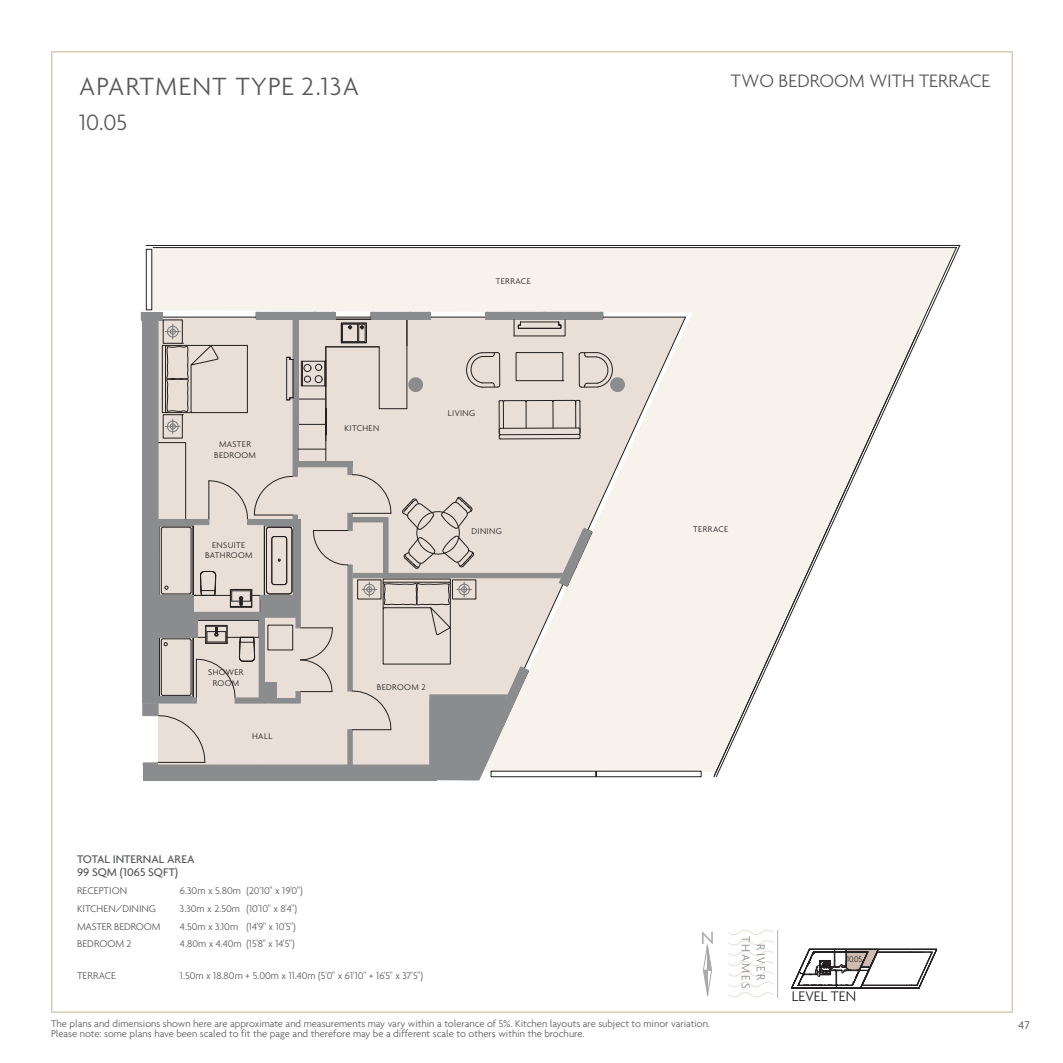
<style>
.page{position:relative;width:1063px;height:1063px;background:#fff}
.page>*{position:absolute;margin:0;border:0;box-sizing:border-box;transform-origin:0 0}
.t1{font:300 27px "Agenda";letter-spacing:.05em;color:#58595b}
.t2{font:300 24px "Agenda";color:#58595b}
.t3{font:300 19.5px "Agenda";color:#58595b}
.t4{font:16.35px "Futura";color:#a7a9ac}
.t5{font:300 15px "Agenda";color:#231f20}
.t6{font:300 12.75px/15.3px "Agenda";letter-spacing:.16em;color:#8a8c8e;text-align:center;scale:.95 1}
.t7{font:500 12px/13.5px "Agenda";color:#58595b}
.t8{font:300 12px "Agenda";color:#484749}
.t9{font:300 10.5px "Agenda";color:#58595b}
.t10{font:300 9px/10.5px "Agenda";letter-spacing:.04em;color:#231f20;text-align:center}
.t11{font:300 9px "Agenda";letter-spacing:.04em;color:#231f20;scale:.9 1}
</style>
<div class="page">
<div style="left:151px;top:247px;width:562px;height:525px;background:#f8f2ec"></div>
<hr style="left:153px;top:247px;width:803px;height:1px;background:#231f20">
<hr style="left:146px;top:245px;width:814px;height:1px;background:#231f20">
<svg style="left:716px;top:246px;width:244px;height:90px"></svg>
<div style="left:596px;top:771px;width:105px;height:6px;border:1px solid #231f20"></div>
<div style="left:146px;top:249px;width:6px;height:61px;border:1px solid #231f20"></div>
<svg style="left:713px;top:329px;width:206px;height:448px"></svg>
<svg style="left:141px;top:312px;width:545px;height:469px"></svg>
<svg style="left:703px;top:944px;width:9px;height:52px"></svg>
<svg style="left:791px;top:949px;width:147px;height:40px"></svg>
<hr style="left:777px;top:930px;width:1px;height:68px;background:#b7b9bc">
<svg style="left:728px;top:930px;width:45px;height:68px"></svg>
<h1 class="t1" style="left:79px;top:76px;width:281px">APARTMENT TYPE 2.13A</h1>
<h2 class="t2" style="left:79px;top:113px;width:50px">10.05</h2>
<p class="t10" style="left:496px;top:277px;width:37px">TERRACE</p>
<p class="t10" style="left:214px;top:440px;width:43px">MASTER<br>BEDROOM</p>
<p class="t10" style="left:205px;top:541px;width:49px">ENSUITE<br>BATHROOM</p>
<p class="t10" style="left:208px;top:668px;width:37px">SHOWER<br>ROOM</p>
<p class="t10" style="left:252px;top:732px;width:22px">HALL</p>
<p class="t10" style="left:345px;top:423px;width:36px">KITCHEN</p>
<p class="t10" style="left:448px;top:409px;width:29px">LIVING</p>
<p class="t10" style="left:471px;top:527px;width:32px">DINING</p>
<p class="t10" style="left:377px;top:683px;width:50px">BEDROOM 2</p>
<p class="t7" style="left:77px;top:853px;width:119px">TOTAL INTERNAL AREA<br>99 SQM (1065 SQFT)</p>
<p class="t9" style="left:77px;top:887px;width:52px">RECEPTION</p>
<p class="t9" style="left:180px;top:887px;width:124px">6.30m x 5.80m (20'10" x 19'0")</p>
<p class="t9" style="left:77px;top:904px;width:81px">KITCHEN/DINING</p>
<p class="t9" style="left:180px;top:904px;width:118px">3.30m x 2.50m (10'10" x 8'4")</p>
<p class="t9" style="left:77px;top:922px;width:85px">MASTER BEDROOM</p>
<p class="t9" style="left:180px;top:922px;width:117px">4.50m x 3.10m (14'9" x 10'5")</p>
<p class="t9" style="left:77px;top:940px;width:56px">BEDROOM 2</p>
<p class="t9" style="left:180px;top:940px;width:116px">4.80m x 4.40m (15'8" x 14'5")</p>
<p class="t9" style="left:77px;top:971px;width:41px">TERRACE</p>
<p class="t9" style="left:180px;top:971px;width:244px">1.50m x 18.80m + 5.00m x 11.40m (5'0" x 61'10" + 16'5" x 37'5")</p>
<h3 class="t3" style="left:731px;top:73px;width:261px">TWO BEDROOM WITH TERRACE</h3>
<p class="t10" style="left:693px;top:525px;width:37px">TERRACE</p>
<h3 class="t4" style="left:701px;top:930px;width:14px">N</h3>
<p class="t6" style="left:767px;top:936px;width:56px;rotate:90deg">RIVER<br>THAMES</p>
<p class="t11" style="left:847px;top:956px;width:18px">10.05</p>
<h3 class="t5" style="left:792px;top:991px;width:66px">LEVEL TEN</h3>
<p class="t9" style="left:51px;top:1019px;width:660px">The plans and dimensions shown here are approximate and measurements may vary within a tolerance of 5%. Kitchen layouts are subject to minor variation.</p>
<p class="t8" style="left:1018px;top:1020px;width:13px">47</p>
<p class="t9" style="left:51px;top:1030px;width:535px">Please note: some plans have been scaled to fit the page and therefore may be a different scale to others within the brochure.</p>
</div>
